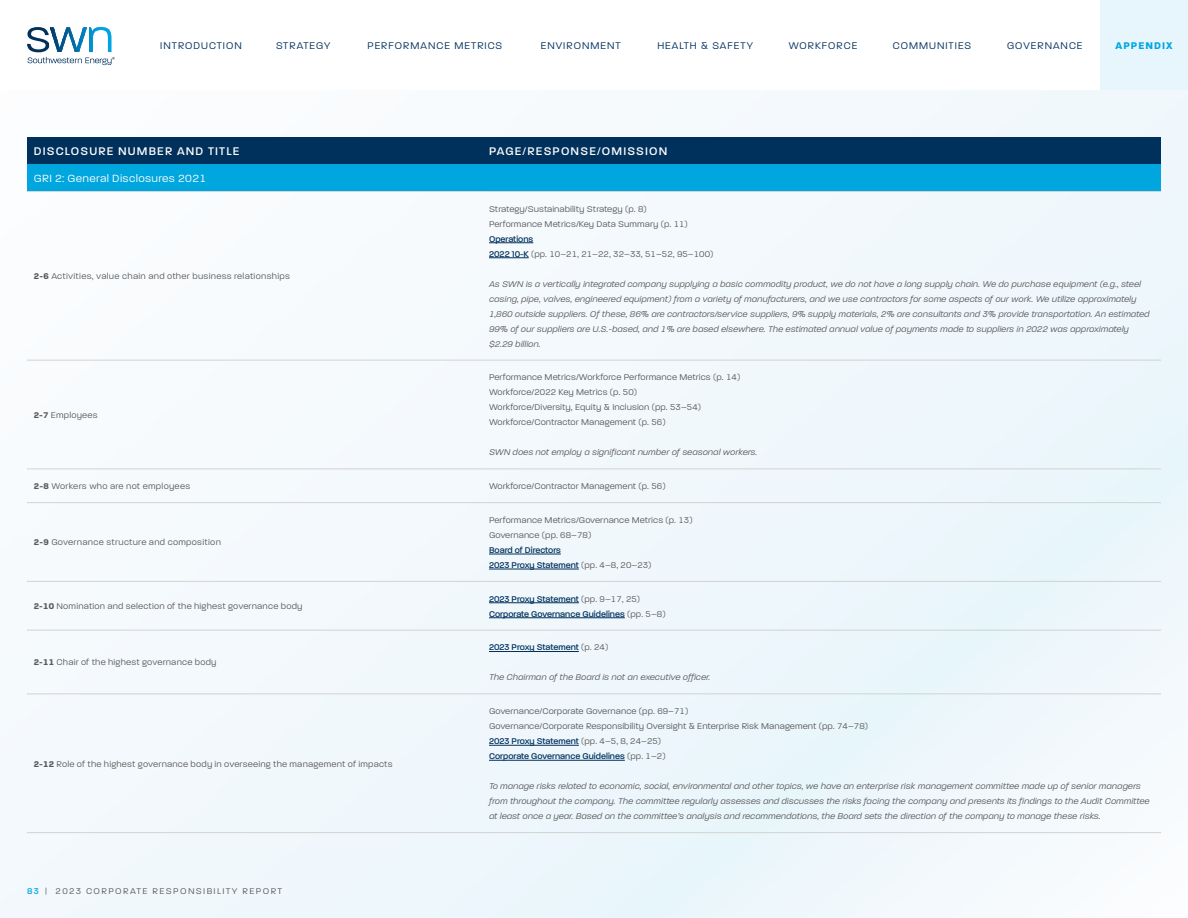
<style>
.page{position:relative;width:1188px;height:918px;background:#f1f8fc}
.page>*{position:absolute;margin:0;border:0;box-sizing:border-box;transform-origin:0 0}
.t1{font:500 12px "Paralucent";letter-spacing:.1em;color:#fff}
.t2{font:11.25px "Paralucent Text";letter-spacing:.03em;color:#fff}
.t3{font:300 10.5px "Paralucent";letter-spacing:.1em;color:#00305c}
.t4{font:700 10.5px "Paralucent";letter-spacing:.1em;color:#00a6de}
.t5{font:italic 9px/15px "Paralucent Text";letter-spacing:.005em;color:#595959}
.t6{font:9px/15px "Paralucent Text";letter-spacing:.005em;color:#595959}
.t7{font:500 9px/15px "Paralucent";letter-spacing:.005em;color:#00305c}
.t8{font:9px "Paralucent Text";letter-spacing:.03em;color:#595959}
.t9{font:9px "Paralucent Text";letter-spacing:.15em;color:#595959}
.s1{font-weight:700}
.s2{font-family:"Paralucent";font-weight:500;color:#00305c}
.s3{font-family:"Paralucent Text";font-weight:400;color:#595959}
.s4{font-family:"Paralucent";font-weight:500;color:#00a6de}
</style>
<div class="page">
<div style="left:0;top:0;width:1188px;height:90px;background:#fff"></div>
<div style="left:1100px;top:0;width:88px;height:90px;background:#e6f6fc"></div>
<svg style="left:28px;top:27px;width:87px;height:38px"></svg>
<hr style="left:27px;top:360px;width:455px;height:1px;background:#d2d2d2">
<hr style="left:482px;top:360px;width:679px;height:1px;background:#d2d2d2">
<hr style="left:27px;top:469px;width:455px;height:1px;background:#d2d2d2">
<hr style="left:482px;top:469px;width:679px;height:1px;background:#d2d2d2">
<hr style="left:27px;top:502px;width:455px;height:1px;background:#d2d2d2">
<hr style="left:482px;top:502px;width:679px;height:1px;background:#d2d2d2">
<hr style="left:27px;top:581px;width:455px;height:1px;background:#d2d2d2">
<hr style="left:482px;top:581px;width:679px;height:1px;background:#d2d2d2">
<hr style="left:27px;top:630px;width:455px;height:1px;background:#d2d2d2">
<hr style="left:482px;top:630px;width:679px;height:1px;background:#d2d2d2">
<hr style="left:27px;top:694px;width:455px;height:1px;background:#d2d2d2">
<hr style="left:482px;top:694px;width:679px;height:1px;background:#d2d2d2">
<hr style="left:27px;top:832px;width:455px;height:1px;background:#d2d2d2">
<hr style="left:482px;top:832px;width:679px;height:1px;background:#d2d2d2">
<hr style="left:27px;top:191px;width:455px;height:1px;background:#d2d2d2">
<hr style="left:482px;top:191px;width:679px;height:1px;background:#d2d2d2">
<hr style="left:489px;top:243px;width:44px;height:1px;background:#00305c">
<hr style="left:489px;top:258px;width:40px;height:1px;background:#00305c">
<hr style="left:489px;top:554px;width:72px;height:1px;background:#00305c">
<hr style="left:489px;top:569px;width:90px;height:1px;background:#00305c">
<hr style="left:489px;top:603px;width:90px;height:1px;background:#00305c">
<hr style="left:489px;top:618px;width:136px;height:1px;background:#00305c">
<hr style="left:489px;top:651px;width:90px;height:1px;background:#00305c">
<hr style="left:489px;top:745px;width:90px;height:1px;background:#00305c">
<hr style="left:489px;top:760px;width:136px;height:1px;background:#00305c">
<svg style="left:27px;top:137px;width:1134px;height:54px;background:#006b9d"></svg>
<p class="t3" style="left:160px;top:39px;width:83px">INTRODUCTION</p>
<p class="t3" style="left:276px;top:39px;width:56px">STRATEGY</p>
<p class="t3" style="left:367px;top:39px;width:136px">PERFORMANCE METRICS</p>
<p class="t3" style="left:541px;top:39px;width:81px">ENVIRONMENT</p>
<p class="t3" style="left:657px;top:39px;width:97px">HEALTH &amp; SAFETY</p>
<p class="t3" style="left:789px;top:39px;width:70px">WORKFORCE</p>
<p class="t3" style="left:893px;top:39px;width:80px">COMMUNITIES</p>
<p class="t3" style="left:1007px;top:39px;width:77px">GOVERNANCE</p>
<p class="t4" style="left:1116px;top:39px;width:58px">APPENDIX</p>
<h1 class="t1" style="left:34px;top:144px;width:207px">DISCLOSURE NUMBER AND TITLE</h1>
<h1 class="t1" style="left:489px;top:144px;width:180px">PAGE/RESPONSE/OMISSION</h1>
<p class="t2" style="left:34px;top:172px;width:174px">GRI 2: General Disclosures 2021</p>
<p class="t8" style="left:34px;top:271px;width:258px"><span class="s1">2-6</span> Activities, value chain and other business relationships</p>
<p class="t6" style="left:34px;top:407px;width:66px"><span class="s1">2-7</span> Employees</p>
<p class="t6" style="left:489px;top:201px;width:200px">Strategy/Sustainability Strategy (p. 8)<br>Performance Metrics/Key Data Summary (p. 11)</p>
<p class="t7" style="left:489px;top:231px;width:46px">Operations</p>
<p class="t6" style="left:489px;top:246px;width:226px"><span class="s2">2022 10-K</span> (pp. 10–21, 21–22, 32–33, 51–52, 95–100)</p>
<p class="t5" style="left:489px;top:276px;width:662px">As SWN is a vertically integrated company supplying a basic commodity product, we do not have a long supply chain. We do purchase equipment (e.g., steel casing, pipe, valves, engineered equipment) from a variety of manufacturers, and we use contractors for some aspects of our work. We utilize approximately 1,860 outside suppliers. Of these, 86% are contractors/service suppliers, 9% supply materials, 2% are consultants and 3% provide transportation. An estimated 99% of our suppliers are U.S.-based, and 1% are based elsewhere. The estimated annual value of payments made to suppliers in 2022 was approximately $2.29 billion.</p>
<p class="t6" style="left:489px;top:370px;width:253px">Performance Metrics/Workforce Performance Metrics (p. 14)<br>Workforce/2022 Key Metrics (p. 50)<br>Workforce/Diversity, Equity &amp; Inclusion (pp. 53–54)<br>Workforce/Contractor Management (p. 56)</p>
<p class="t5" style="left:489px;top:445px;width:270px">SWN does not employ a significant number of seasonal workers.</p>
<p class="t8" style="left:34px;top:481px;width:158px"><span class="s1">2-8</span> Workers who are not employees</p>
<p class="t6" style="left:489px;top:479px;width:178px">Workforce/Contractor Management (p. 56)</p>
<p class="t8" style="left:34px;top:537px;width:189px"><span class="s1">2-9</span> Governance structure and composition</p>
<p class="t6" style="left:489px;top:512px;width:205px">Performance Metrics/Governance Metrics (p. 13)<br>Governance (pp. 68–78)</p>
<p class="t7" style="left:489px;top:542px;width:164px">Board of Directors<br>2023 Proxy Statement <span class="s3">(pp. 4–8, 20–23)</span></p>
<p class="t6" style="left:34px;top:599px;width:270px"><span class="s1">2-10</span> Nomination and selection of the highest governance body</p>
<p class="t7" style="left:489px;top:591px;width:178px">2023 Proxy Statement <span class="s3">(pp. 9–17, 25)<br></span>Corporate Governance Guidelines <span class="s3">(pp. 5–8)</span></p>
<p class="t6" style="left:34px;top:655px;width:184px"><span class="s1">2-11</span> Chair of the highest governance body</p>
<p class="t6" style="left:34px;top:756px;width:360px"><span class="s1">2-12</span> Role of the highest governance body in overseeing the management of impacts</p>
<p class="t9" style="left:27px;top:886px;width:257px"><span class="s4">83</span> | 2023 CORPORATE RESPONSIBILITY REPORT</p>
<p class="t7" style="left:489px;top:640px;width:121px">2023 Proxy Statement <span class="s3">(p. 24)</span></p>
<p class="t5" style="left:489px;top:670px;width:223px">The Chairman of the Board is not an executive officer.</p>
<p class="t6" style="left:489px;top:704px;width:381px">Governance/Corporate Governance (pp. 69–71)<br>Governance/Corporate Responsibility Oversight &amp; Enterprise Risk Management (pp. 74–78)</p>
<p class="t7" style="left:489px;top:734px;width:178px">2023 Proxy Statement <span class="s3">(pp. 4–5, 8, 24–25)<br></span>Corporate Governance Guidelines <span class="s3">(pp. 1–2)</span></p>
<p class="t5" style="left:489px;top:779px;width:662px">To manage risks related to economic, social, environmental and other topics, we have an enterprise risk management committee made up of senior managers from throughout the company. The committee regularly assesses and discusses the risks facing the company and presents its findings to the Audit Committee at least once a year. Based on the committee’s analysis and recommendations, the Board sets the direction of the company to manage these risks.</p>
</div>
